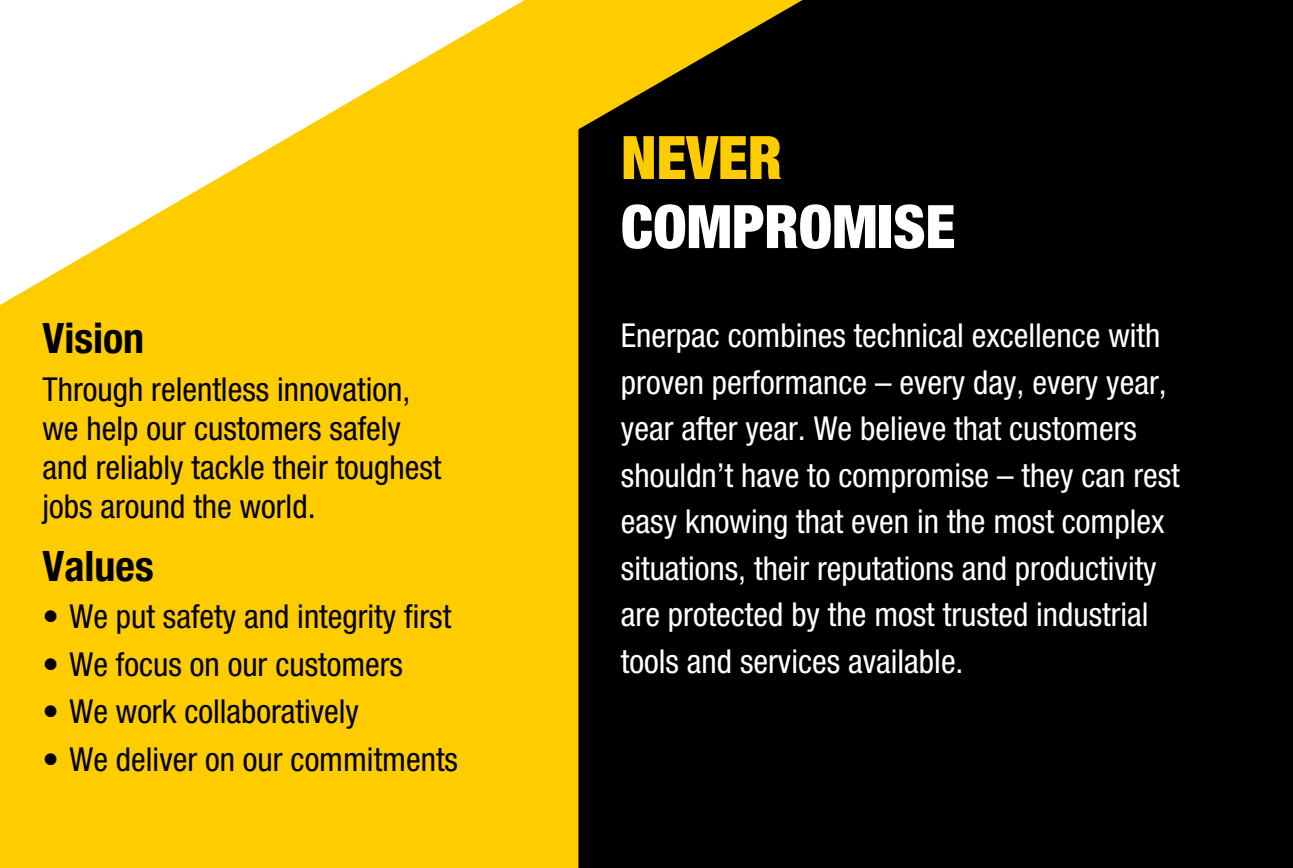
<style>
.page{position:relative;width:1293px;height:868px;background:#fff}
.page>*{position:absolute;margin:0;border:0;box-sizing:border-box;transform-origin:0 0}
.t1{font:900 condensed 60px "Helvetica Neue LTW1 G";color:#fff}
.t2{font:900 condensed 60px "Helvetica Neue LTW1 G";color:#fc0}
.t3{font:700 condensed 42px "Helvetica Neue LTW1 G";color:#000}
.t4{font:condensed 33px/46.5px "Helvetica Neue LTW1 G";color:#fff}
.t5{font:condensed 33px/39px "Helvetica Neue LTW1 G";color:#000}
</style>
<div class="page">
<svg style="left:0;top:0;width:578px;height:867px;fill:#fc0"></svg>
<div style="left:578px;top:0;width:715px;height:867px;background:#000"></div>
<p class="t3" style="left:43px;top:313px;width:103px">Vision</p>
<p class="t5" style="left:43px;top:370px;width:400px">Through relentless innovation, we help our customers safely and reliably tackle their toughest jobs around the world.</p>
<p class="t3" style="left:43px;top:540px;width:113px">Values</p>
<p class="t5" style="left:43px;top:597px;width:410px">• We put safety and integrity first</p>
<p class="t5" style="left:43px;top:644px;width:362px">• We focus on our customers</p>
<p class="t5" style="left:43px;top:692px;width:318px">• We work collaboratively</p>
<p class="t5" style="left:43px;top:739px;width:417px">• We deliver on our commitments</p>
<h1 class="t2" style="left:621px;top:122px;width:163px">NEVER</h1>
<h1 class="t1" style="left:621px;top:191px;width:336px">COMPROMISE</h1>
<p class="t4" style="left:621px;top:312px;width:560px">Enerpac combines technical excellence with proven performance – every day, every year, year after year. We believe that customers shouldn’t have to compromise – they can rest easy knowing that even in the most complex situations, their reputations and productivity are protected by the most trusted industrial tools and services available.</p>
</div>
